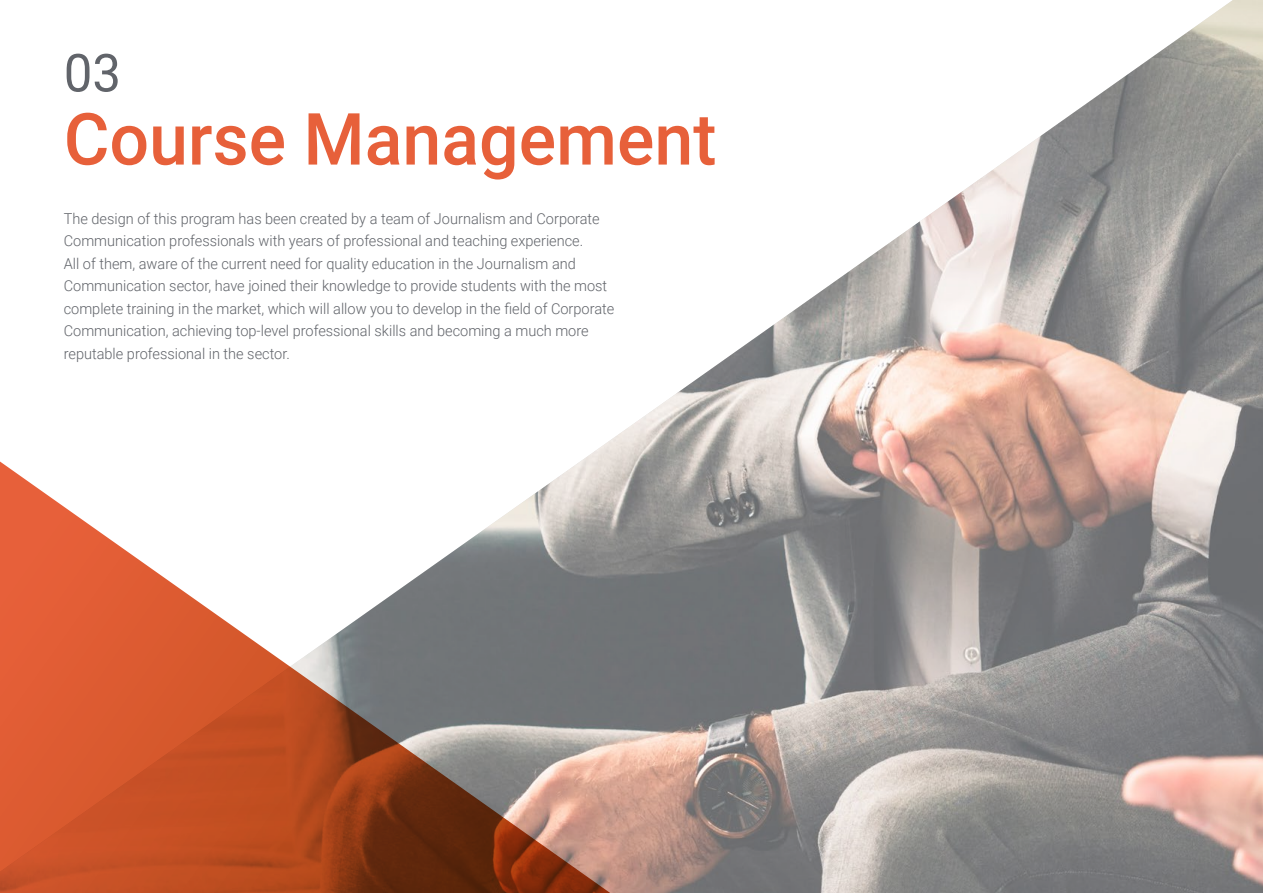
<style>
.page{position:relative;width:1263px;height:893px;background:#fff}
.page>*{position:absolute;margin:0;border:0;box-sizing:border-box;transform-origin:0 0}
.t1{font:500 72px "Roboto";color:#e7603a}
.t2{font:52.5px "Roboto";color:#61646a}
.t3{font:300 15px/22.5px "Roboto";color:#61646a}
</style>
<div class="page">
<img style="left:602px;top:0;width:661px;height:893px">
<svg style="left:0;top:446px;width:640px;height:447px"></svg>
<h2 class="t2" style="left:64px;top:36px;width:59px">03</h2>
<h1 class="t1" style="left:64px;top:89px;width:654px">Course Management</h1>
<p class="t3" style="left:64px;top:207px;width:552px">The design of this program has been created by a team of Journalism and Corporate Communication professionals with years of professional and teaching experience.<br>All of them, aware of the current need for quality education in the Journalism and Communication sector, have joined their knowledge to provide students with the most complete training in the market, which will allow you to develop in the field of Corporate Communication, achieving top-level professional skills and becoming a much more reputable professional in the sector.</p>
</div>
